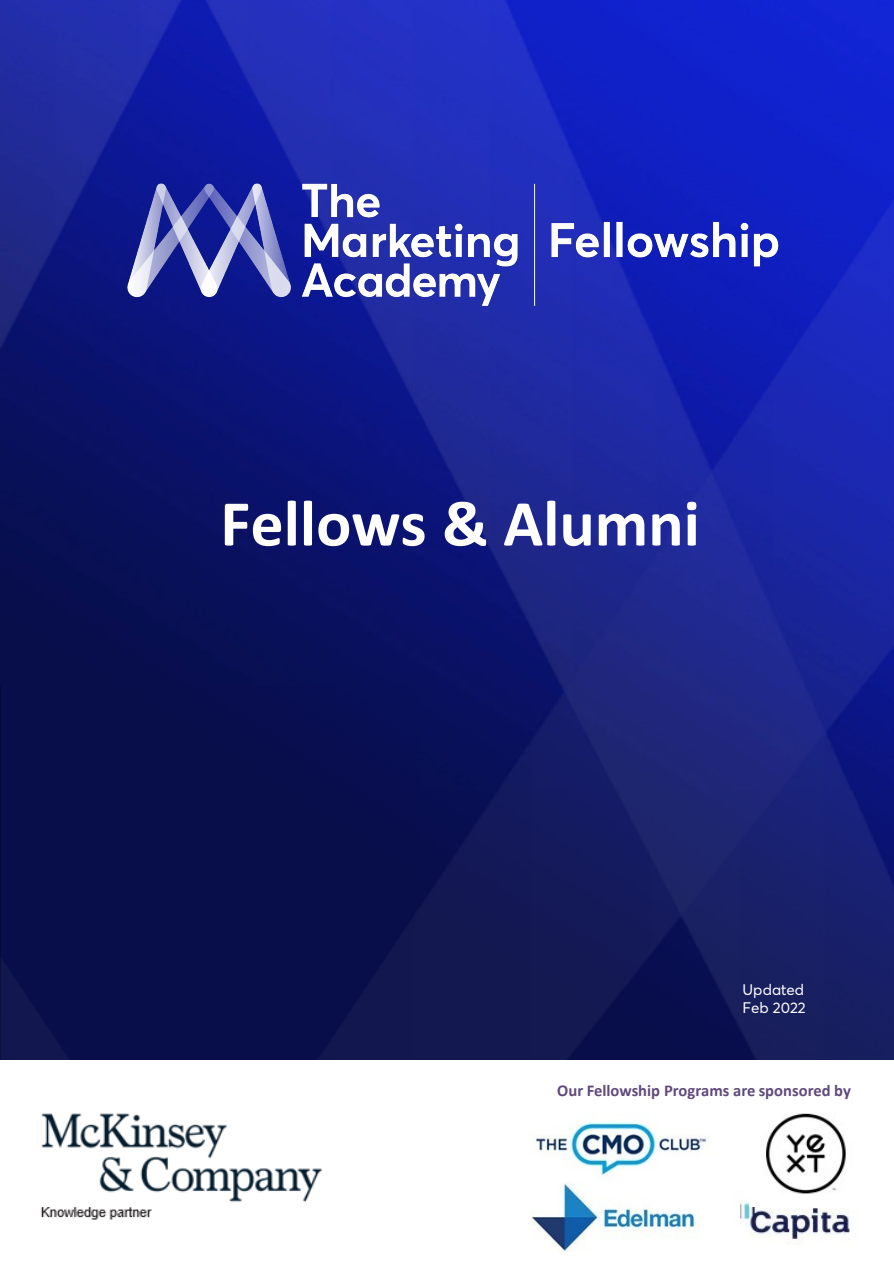
<style>
.page{position:relative;width:894px;height:1263px;background:#fff}
.page>*{position:absolute;margin:0;border:0;box-sizing:border-box;transform-origin:0 0}
.t1{font:700 65.85px "Calibri";color:#fff}
.t2{font:700 16.5px "Calibri";letter-spacing:-.005em;color:#604a7b}
.t3{font:15.15px/18px "Averta Demo PE";letter-spacing:-.005em;color:#fff}
</style>
<div class="page">
<img style="left:421px;top:0;width:473px;height:1060px">
<img style="left:0;top:685px;width:421px;height:375px">
<img style="left:0;top:0;width:421px;height:685px">
<img style="left:40px;top:1113px;width:282px;height:107px">
<img style="left:536px;top:1122px;width:171px;height:61px">
<img style="left:531px;top:1183px;width:168px;height:69px">
<img style="left:740px;top:1201px;width:110px;height:42px">
<img style="left:750px;top:1113px;width:100px;height:93px">
<img style="left:94px;top:149px;width:717px;height:181px">
<p class="t1" style="left:220px;top:477px;width:481px">Fellows &amp; Alumni</p>
<p class="t3" style="left:742px;top:980px;width:65px">Updated<br>Feb 2022</p>
<p class="t2" style="left:557px;top:1078px;width:295px">Our Fellowship Programs are sponsored by</p>
</div>
